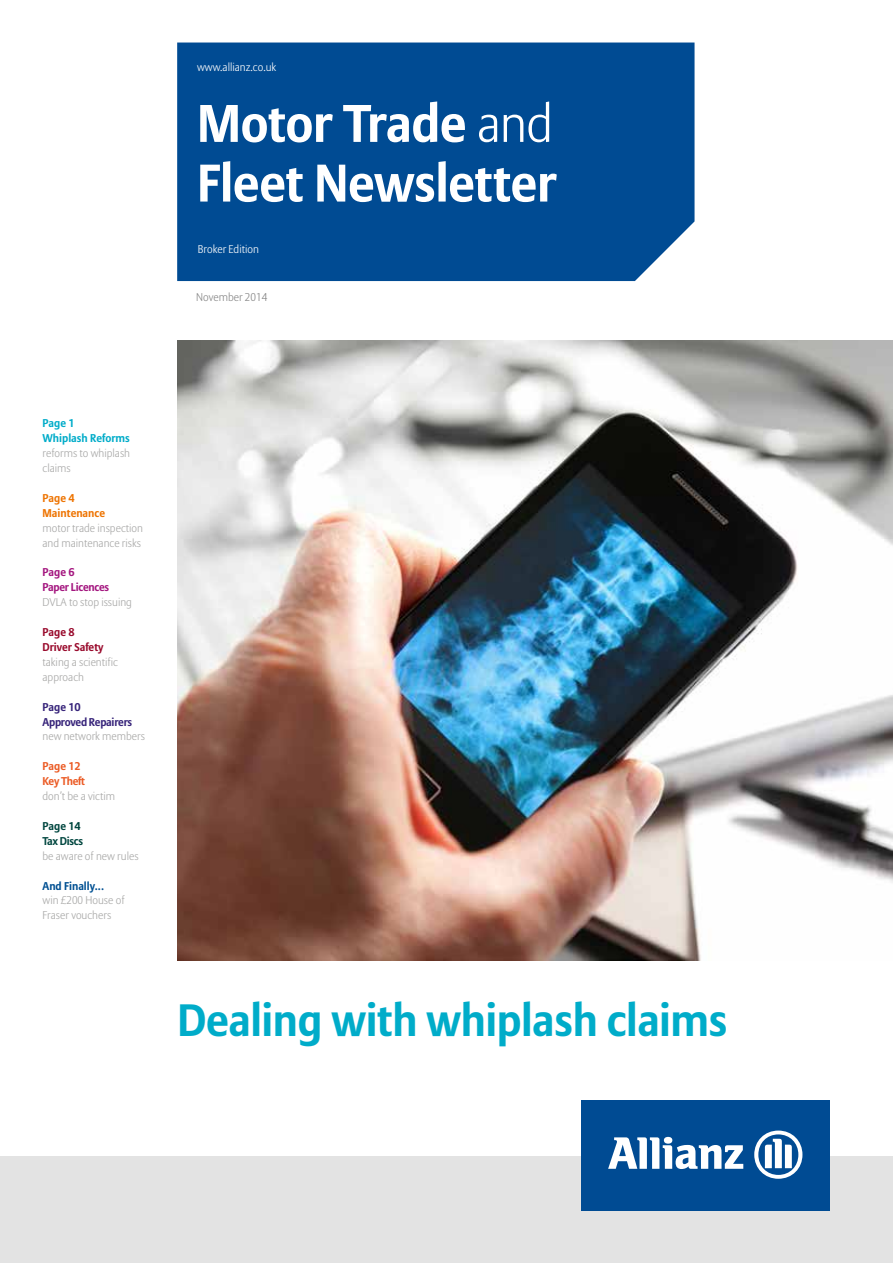
<style>
.page{position:relative;width:893px;height:1263px;background:#fff}
.page>*{position:absolute;margin:0;border:0;box-sizing:border-box;transform-origin:0 0}
.t1{font:700 52.5px/59.7px "Allianz Sans";letter-spacing:-.01em;color:#fff}
.t2{font:700 45px "Allianz Sans";letter-spacing:-.01em;color:#00acc9}
.t3{font:300 11.25px/14.9px "Allianz Sans";color:#a8a8a7}
.t4{font:300 11.25px "Allianz Sans";color:#fff}
.t5{font:700 11.25px/14.9px "Allianz Sans";letter-spacing:-.025em;color:#37247a}
.t6{font:700 11.25px/14.9px "Allianz Sans";color:#00acc9}
.t7{font:700 11.25px/14.9px "Allianz Sans";letter-spacing:-.025em;color:#a4167f}
.t8{font:700 11.25px/14.9px "Allianz Sans";color:#990a2c}
.t9{font:700 11.25px/14.9px "Allianz Sans";color:#ee7402}
.t10{font:700 11.25px/14.9px "Allianz Sans";letter-spacing:-.025em;color:#eb5b25}
.t11{font:700 11.25px/14.9px "Allianz Sans";letter-spacing:-.025em;color:#00463f}
.t12{font:700 11.25px "Allianz Sans";color:#005092}
.t13{font:300 11.25px "Allianz Sans";color:#878787}
.s1{font-weight:300}
</style>
<div class="page">
<div style="left:0;top:1157px;width:893px;height:106px;background:#e3e3e3"></div>
<div style="left:581px;top:1100px;width:248px;height:111px;background:#004b93"></div>
<svg style="left:608px;top:1137px;width:135px;height:32px"></svg>
<svg style="left:754px;top:1130px;width:48px;height:49px"></svg>
<div style="left:177px;top:43px;width:517px;height:238px;background:#004b93"></div>
<img style="left:177px;top:341px;width:716px;height:619px">
<p class="t4" style="left:197px;top:60px;width:81px">www.allianz.co.uk</p>
<h1 class="t1" style="left:197px;top:95px;width:361px">Motor Trade <span class="s1">and<br></span>Fleet Newsletter</h1>
<p class="t4" style="left:198px;top:243px;width:63px">Broker Edition</p>
<p class="t13" style="left:196px;top:290px;width:73px">November 2014</p>
<p class="t6" style="left:43px;top:416px;width:89px">Page 1<br>Whiplash Reforms</p>
<p class="t3" style="left:43px;top:446px;width:89px">reforms to whiplash claims</p>
<p class="t9" style="left:43px;top:491px;width:64px">Page 4<br>Maintenance</p>
<p class="t3" style="left:43px;top:521px;width:102px">motor trade inspection and maintenance risks</p>
<p class="t7" style="left:43px;top:565px;width:68px">Page 6<br>Paper Licences</p>
<p class="t3" style="left:43px;top:595px;width:91px">DVLA to stop issuing</p>
<p class="t8" style="left:43px;top:625px;width:63px">Page 8<br>Driver Safety</p>
<p class="t3" style="left:43px;top:655px;width:77px">taking a scientific approach</p>
<p class="t5" style="left:43px;top:699px;width:91px">Page 10<br>Approved Repairers</p>
<p class="t3" style="left:43px;top:729px;width:104px">new network members</p>
<p class="t10" style="left:43px;top:759px;width:44px">Page 12<br>Key Theft</p>
<p class="t3" style="left:43px;top:789px;width:74px">don’t be a victim</p>
<p class="t11" style="left:43px;top:819px;width:42px">Page 14<br>Tax Discs</p>
<p class="t3" style="left:43px;top:849px;width:98px">be aware of new rules</p>
<p class="t12" style="left:43px;top:878px;width:63px">And Finally...</p>
<p class="t3" style="left:43px;top:893px;width:84px">win £200 House of<br>Fraser vouchers</p>
<h2 class="t2" style="left:177px;top:992px;width:552px">Dealing with whiplash claims</h2>
</div>
